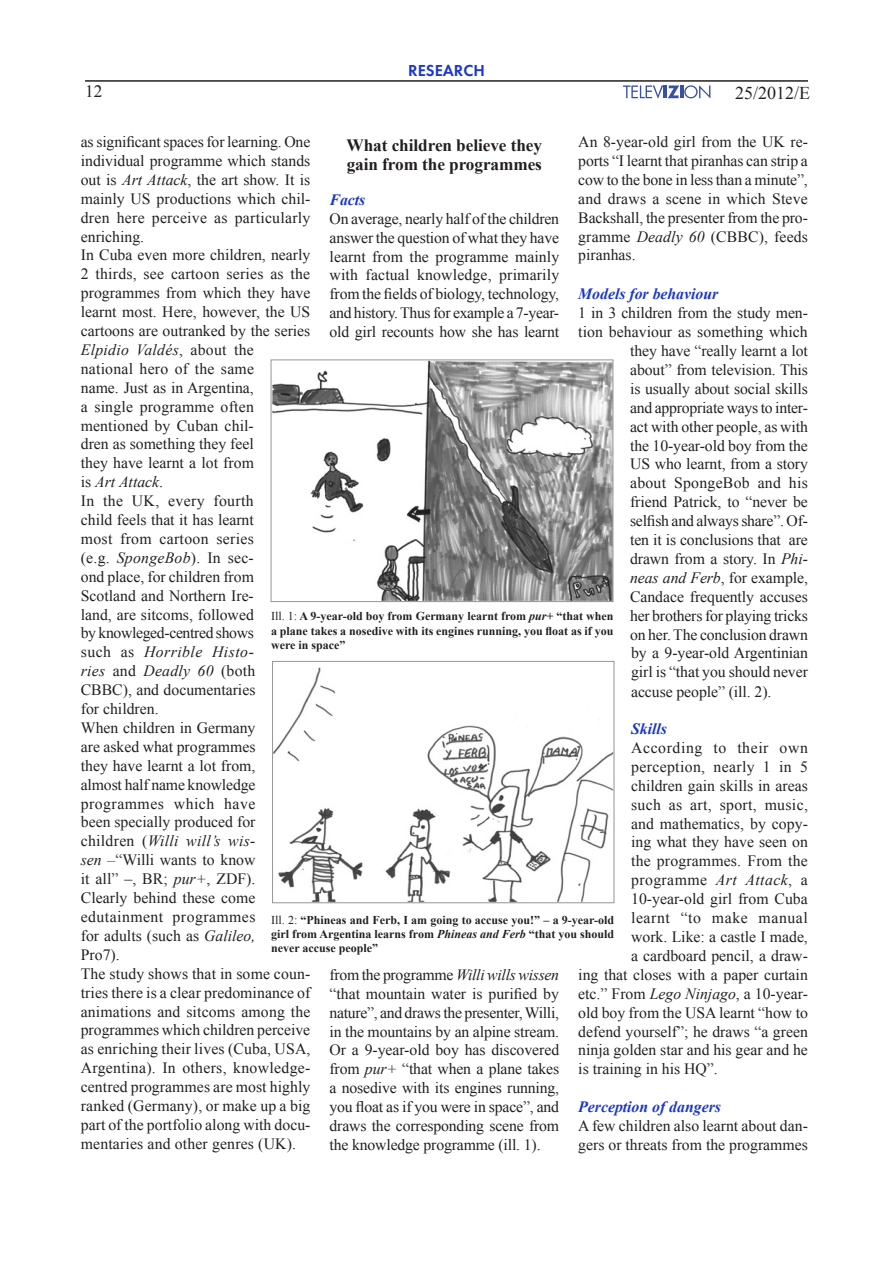
<style>
.page{position:relative;width:893px;height:1263px;background:#fff}
.page>*{position:absolute;margin:0;border:0;box-sizing:border-box;transform-origin:0 0}
.t1{font:18px "Times New Roman";color:#231f20}
.t2{font:700 17.25px/18.9px "Times New Roman";letter-spacing:-.005em;color:#231f20}
.t3{font:17.25px "Times New Roman";color:#231f20}
.t4{font:16.5px "Futura Demi E";color:#1b37c6}
.t5{font:15.75px/18.9px "Times New Roman";color:#231f20;text-align:justify}
.t6{font:italic 700 15.75px "Times New Roman";color:#1b37c6}
.t7{font:15.75px "Times New Roman";letter-spacing:.025em;color:#231f20}
.t8{font:15.75px "Times New Roman";letter-spacing:.02em;color:#231f20}
.t9{font:15.75px "Times New Roman";letter-spacing:.04em;color:#231f20}
.t10{font:15.75px "Times New Roman";letter-spacing:.035em;color:#231f20}
.t11{font:700 12px/14.4px "Times New Roman";color:#231f20;text-align:justify}
.s1{font-style:italic}
.s2{font-weight:400}
</style>
<div class="page">
<hr style="left:85px;top:80px;width:723px;height:2px;background:#231f20">
<svg style="left:623px;top:85px;width:87px;height:14px"></svg>
<img style="left:273px;top:362px;width:338px;height:238px">
<div style="left:271px;top:360px;width:342px;height:242px;border:1px solid #939598"></div>
<img style="left:274px;top:667px;width:338px;height:234px">
<div style="left:272px;top:661px;width:342px;height:242px;border:1px solid #939598"></div>
<p class="t3" style="left:85px;top:79px;width:19px">12</p>
<p class="t4" style="left:408px;top:60px;width:78px">RESEARCH</p>
<p class="t1" style="left:735px;top:80px;width:77px">25/2012/E</p>
<p class="t5" style="left:578px;top:132px;width:231px">An 8-year-old girl from the UK re&shy;ports “I learnt that piranhas can strip a cow to the bone in less than a minute”, and draws a scene in which Steve Backshall, the presenter from the pro&shy;gramme <span class="s1">Deadly 60</span> (CBBC), feeds piranhas.</p>
<p class="t6" style="left:578px;top:283px;width:142px">Models for behaviour</p>
<p class="t5" style="left:578px;top:303px;width:231px">1 in 3 children from the study men-</p>
<p class="t5" style="left:578px;top:322px;width:231px">tion behaviour as something which</p>
<p class="t5" style="left:630px;top:341px;width:179px">they have “really learnt a lot</p>
<p class="t5" style="left:630px;top:360px;width:179px">about” from television. This</p>
<p class="t5" style="left:630px;top:379px;width:179px">is usually about social skills</p>
<p class="t5" style="left:630px;top:398px;width:179px">and appropriate ways to inter-</p>
<p class="t5" style="left:630px;top:417px;width:179px">act with other people, as with</p>
<p class="t5" style="left:630px;top:436px;width:179px">the 10-year-old boy from the</p>
<p class="t5" style="left:630px;top:454px;width:179px">US who learnt, from a story</p>
<p class="t5" style="left:630px;top:473px;width:179px">about SpongeBob and his</p>
<p class="t5" style="left:630px;top:492px;width:179px">friend Patrick, to “never be</p>
<p class="t5" style="left:630px;top:511px;width:179px">selfish and always share”. Of-</p>
<p class="t5" style="left:630px;top:530px;width:179px">ten it is conclusions that are</p>
<p class="t5" style="left:630px;top:549px;width:179px">drawn from a story. In <span class="s1">Phi-</span></p>
<p class="t5" style="left:630px;top:568px;width:179px"><span class="s1">neas and Ferb</span>, for example,</p>
<p class="t5" style="left:630px;top:587px;width:179px">Candace frequently accuses</p>
<p class="t5" style="left:630px;top:606px;width:179px">her brothers for playing tricks</p>
<p class="t5" style="left:630px;top:625px;width:179px">on her. The conclusion drawn</p>
<p class="t5" style="left:631px;top:643px;width:178px">by a 9-year-old Argentinian</p>
<p class="t5" style="left:631px;top:662px;width:178px">girl is “that you should never</p>
<p class="t5" style="left:631px;top:682px;width:142px">accuse people” (ill. 2).</p>
<p class="t6" style="left:631px;top:718px;width:37px">Skills</p>
<p class="t9" style="left:631px;top:737px;width:178px">According to their own</p>
<p class="t7" style="left:631px;top:756px;width:178px">perception, nearly 1 in 5</p>
<p class="t5" style="left:631px;top:776px;width:178px">children gain skills in areas</p>
<p class="t8" style="left:631px;top:794px;width:178px">such as art, sport, music,</p>
<p class="t5" style="left:631px;top:814px;width:178px">and mathematics, by copy-</p>
<p class="t5" style="left:631px;top:832px;width:178px">ing what they have seen on</p>
<p class="t5" style="left:631px;top:851px;width:178px">the programmes. From the</p>
<p class="t7" style="left:631px;top:869px;width:178px">programme <span class="s1">Art Attack</span>, a</p>
<p class="t5" style="left:631px;top:889px;width:178px">10-year-old girl from Cuba</p>
<p class="t10" style="left:631px;top:907px;width:178px">learnt “to make manual</p>
<p class="t5" style="left:631px;top:927px;width:178px">work. Like: a castle I made,</p>
<p class="t5" style="left:631px;top:946px;width:178px">a cardboard pencil, a draw-</p>
<p class="t5" style="left:578px;top:965px;width:231px">ing that closes with a paper curtain</p>
<p class="t5" style="left:578px;top:984px;width:230px">etc.” From <span class="s1">Lego Ninjago</span>, a 10-year-</p>
<p class="t5" style="left:578px;top:1003px;width:231px">old boy from the USA learnt “how to</p>
<p class="t5" style="left:578px;top:1021px;width:231px">defend yourself”; he draws “a green</p>
<p class="t5" style="left:578px;top:1040px;width:231px">ninja golden star and his gear and he</p>
<p class="t5" style="left:578px;top:1059px;width:141px">is training in his HQ”.</p>
<p class="t6" style="left:578px;top:1096px;width:144px">Perception of dangers</p>
<p class="t5" style="left:578px;top:1116px;width:231px">A few children also learnt about dan&shy;gers or threats from the programmes</p>
<p class="t5" style="left:81px;top:132px;width:231px;text-align:left">as significant spaces for learning. One individual programme which stands out is <span class="s1">Art Attack</span>, the art show. It is mainly US productions which chil&shy;dren here perceive as particularly enriching.<br>In Cuba even more children, nearly<br>2 thirds, see cartoon series as the programmes from which they have learnt most. Here, however, the US cartoons are outranked by the series<br><span class="s1">Elpidio Valdés</span>, about the<br>national hero of the same<br>name. Just as in Argentina,<br>a single programme often mentioned by Cuban chil-<br>dren as something they feel<br>they have learnt a lot from<br>is <span class="s1">Art Attack</span>.<br>In the UK, every fourth<br>child feels that it has learnt<br>most from cartoon series<br>(e.g. <span class="s1">SpongeBob</span>). In sec-<br>ond place, for children from<br>Scotland and Northern Ire-<br>land, are sitcoms, followed<br>by knowleged-centred shows<br>such as <span class="s1">Horrible Histo-<br>ries</span> and <span class="s1">Deadly 60</span> (both<br>CBBC), and documentaries<br>for children.<br>When children in Germany<br>are asked what programmes<br>they have learnt a lot from,<br>almost half name knowledge programmes which have<br>been specially produced for children (<span class="s1">Willi will’s wis-<br>sen –</span>“Willi wants to know<br>it all” –, BR; <span class="s1">pur+</span>, ZDF).<br>Clearly behind these come edutainment programmes<br>for adults (such as <span class="s1">Galileo,<br></span>Pro7).<br>The study shows that in some coun&shy;tries there is a clear predominance of animations and sitcoms among the programmes which children perceive as enriching their lives (Cuba, USA,<br>Argentina). In others, knowledge&shy;centred programmes are most highly ranked (Germany), or make up a big part of the portfolio along with docu&shy;mentaries and other genres (UK).</p>
<p class="t2" style="left:347px;top:135px;width:197px">What children believe they gain from the programmes</p>
<p class="t6" style="left:330px;top:189px;width:37px">Facts</p>
<p class="t5" style="left:330px;top:209px;width:231px">On average, nearly half of the children answer the question of what they have learnt from the programme mainly with factual knowledge, primarily from the fields of biology, technology, and history. Thus for example a 7-year&shy;old girl recounts how she has learnt</p>
<p class="t11" style="left:271px;top:609px;width:344px"><span class="s2">Ill. 1:</span> A 9-year-old boy from Germany learnt from <span class="s1">pur+</span> “that when a plane takes a nosedive with its engines running, you float as if you were in space”</p>
<p class="t11" style="left:271px;top:912px;width:345px"><span class="s2">Ill. 2:</span> “Phineas and Ferb, I am going to accuse you!” – a 9-year-old girl from Argentina learns from <span class="s1">Phineas and Ferb</span> “that you should never accuse people”</p>
<p class="t5" style="left:330px;top:965px;width:231px">from the programme <span class="s1">Willi wills wissen </span>“that mountain water is purified by nature”, and draws the presenter, Willi, in the mountains by an alpine stream.<br>Or a 9-year-old boy has discovered from <span class="s1">pur+</span> “that when a plane takes a nosedive with its engines running, you float as if you were in space”, and draws the corresponding scene from the knowledge programme (ill. 1).</p>
</div>
